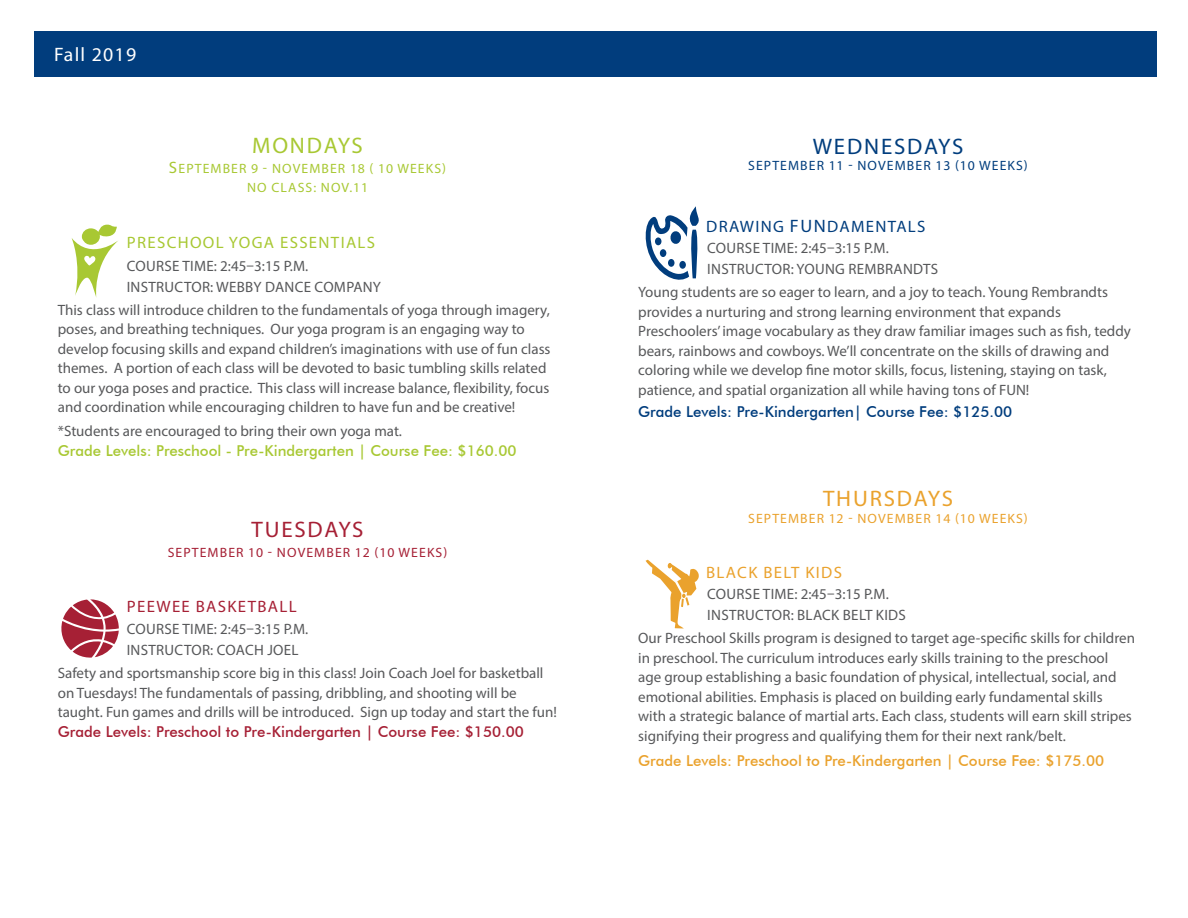
<style>
.page{position:relative;width:1188px;height:918px;background:#fff}
.page>*{position:absolute;margin:0;border:0;box-sizing:border-box;transform-origin:0 0}
.Grade_Level{font:22.5px "Myriad Pro";letter-spacing:.08em;color:#013d7d}
.Grade_Level-2{font:22.5px "Myriad Pro";letter-spacing:.08em;color:#eaa22d}
.P1{font:22.5px "Myriad Pro";letter-spacing:.08em;color:#a62035}
.Course_Name{font:22.5px "Myriad Pro";letter-spacing:.075em;color:#a8c833}
.t1{font:19.5px "Myriad Pro";letter-spacing:.06em;color:#fff}
.Course_Name-2{font:16.5px "Myriad Pro";letter-spacing:.08em;color:#a8c833}
.Grade_Level-3{font:16.5px "Myriad Pro";letter-spacing:.08em;color:#013d7d}
.Course_Name-3{font:16.5px "Myriad Pro";letter-spacing:.08em;color:#a62035}
.Grade_Level-4{font:16.5px "Myriad Pro";letter-spacing:.08em;color:#eaa22d}
.P1-2{font:15px/19.5px "Myriad Pro";color:#57585a}
.Dates{font:15px "Myriad Pro";letter-spacing:.02em;color:#57585a}
.P1-3{font:500 15px/19.8px "Futura BT";color:#a8c833}
.P1-4{font:500 15px "Futura BT";color:#eaa22d}
.Grade_Level-5{font:500 15px "Futura BT";color:#013d7d}
.Course_Name-4{font:13.5px/19.8px "Myriad Pro";letter-spacing:.08em;color:#a8c833;text-align:center}
.P1-5{font:13.5px "Myriad Pro";letter-spacing:.08em;color:#a62035}
.Grade_Level-6{font:13.5px "Myriad Pro";letter-spacing:.08em;color:#013d7d}
.Grade_Level-7{font:13.5px "Myriad Pro";letter-spacing:.08em;color:#eaa22d}
.s1{font-size:16.5px}
.s2{font-family:"Myriad Pro";font-weight:400;color:#57585a}
.s3{font-family:"Futura BT";font-weight:500;color:#a62035}
.s4{font-size:18px}
</style>
<div class="page">
<div style="left:35px;top:31px;width:1122px;height:46px;background:#013d7d"></div>
<svg style="left:61px;top:599px;width:58px;height:59px"></svg>
<svg style="left:646px;top:560px;width:53px;height:69px"></svg>
<svg style="left:72px;top:225px;width:46px;height:73px"></svg>
<svg style="left:645px;top:206px;width:54px;height:74px"></svg>
<div style="left:655px;top:237px;width:6px;height:8px;background:#013d7d;border-radius:50%"></div>
<div style="left:660px;top:249px;width:6px;height:8px;background:#013d7d;border-radius:50%"></div>
<div style="left:668px;top:259px;width:7px;height:8px;background:#013d7d;border-radius:50%"></div>
<div style="left:679px;top:261px;width:7px;height:8px;background:#013d7d;border-radius:50%"></div>
<p class="t1" style="left:54px;top:42px;width:84px">Fall 2019</p>
<p class="Course_Name" style="left:252px;top:131px;width:112px">MONDAYS</p>
<p class="Course_Name-4" style="left:169px;top:158px;width:279px"><span class="s1">S</span>EPTEMBER 9 - NOVEMBER 18 ( 10 WEEKS)<br>NO CLASS: NOV.11</p>
<p class="Course_Name-2" style="left:127px;top:233px;width:250px">PRESCHOOL YOGA ESSENTIALS</p>
<p class="Dates" style="left:127px;top:256px;width:183px">COURSE TIME: 2:45–3:15 P.M.</p>
<p class="Dates" style="left:127px;top:277px;width:256px">INSTRUCTOR: WEBBY DANCE COMPANY</p>
<p class="P1-2" style="left:58px;top:300px;width:494px">This class will introduce children to the fundamentals of yoga through imagery, poses, and breathing techniques. Our yoga program is an engaging way to develop focusing skills and expand children’s imaginations with use of fun class themes. A portion of each class will be devoted to basic tumbling skills related to our yoga poses and practice. This class will increase balance, flexibility, focus and coordination while encouraging children to have fun and be creative!</p>
<p class="P1-3" style="left:58px;top:420px;width:460px"><span class="s2">*Students are encouraged to bring their own yoga mat.<br></span>Grade Levels: Preschool - Pre-Kindergarten | Course Fee: $160.00</p>
<p class="P1" style="left:251px;top:516px;width:114px">TUESDAYS</p>
<p class="P1-5" style="left:168px;top:544px;width:281px">SEPTEMBER 10 - NOVEMBER 12 (10 WEEKS)</p>
<p class="Course_Name-3" style="left:127px;top:596px;width:171px">PEEWEE BASKETBALL</p>
<p class="Dates" style="left:127px;top:620px;width:183px">COURSE TIME: 2:45–3:15 P.M.</p>
<p class="Dates" style="left:127px;top:641px;width:173px">INSTRUCTOR: COACH JOEL</p>
<p class="P1-2" style="left:58px;top:663px;width:501px">Safety and sportsmanship score big in this class! Join Coach Joel for basketball on Tuesdays! The fundamentals of passing, dribbling, and shooting will be taught. Fun games and drills will be introduced. Sign up today and start the fun!<br><span class="s3">Grade Levels: Preschool to Pre-Kindergarten | Course Fee: $150.00</span></p>
<p class="Grade_Level" style="left:813px;top:133px;width:152px">WEDNESDAYS</p>
<p class="Grade_Level-6" style="left:748px;top:157px;width:281px">SEPTEMBER 11 - NOVEMBER 13 (10 WEEKS)</p>
<p class="Grade_Level-3" style="left:706px;top:216px;width:221px">DRAWING <span class="s4">FUN</span>DAMENTALS</p>
<p class="Dates" style="left:707px;top:239px;width:183px">COURSE TIME: 2:45–3:15 P.M.</p>
<p class="Dates" style="left:707px;top:260px;width:233px">INSTRUCTOR: YOUNG REMBRANDTS</p>
<p class="P1-2" style="left:638px;top:282px;width:494px">Young students are so eager to learn, and a joy to teach. Young Rembrandts provides a nurturing and strong learning environment that expands Preschoolers’ image vocabulary as they draw familiar images such as fish, teddy bears, rainbows and cowboys. We’ll concentrate on the skills of drawing and coloring while we develop fine motor skills, focus, listening, staying on task, patience, and spatial organization all while having tons of FUN!</p>
<p class="Grade_Level-5" style="left:638px;top:402px;width:375px">Grade Levels: Pre-Kindergarten| Course Fee: $125.00</p>
<p class="Grade_Level-2" style="left:823px;top:485px;width:131px">THURSDAYS</p>
<p class="Grade_Level-7" style="left:748px;top:510px;width:281px">SEPTEMBER 12 - NOVEMBER 14 (10 WEEKS)</p>
<p class="Grade_Level-4" style="left:706px;top:562px;width:137px">BLACK BELT KIDS</p>
<p class="Dates" style="left:707px;top:585px;width:183px">COURSE TIME: 2:45–3:15 P.M.</p>
<p class="Dates" style="left:707px;top:606px;width:200px">INSTRUCTOR: BLACK BELT KIDS</p>
<p class="P1-2" style="left:638px;top:628px;width:498px">Our Preschool Skills program is designed to target age-specific skills for children in preschool. The curriculum introduces early skills training to the preschool age group establishing a basic foundation of physical, intellectual, social, and emotional abilities. Emphasis is placed on building early fundamental skills<br>with a strategic balance of martial arts. Each class, students will earn skill stripes signifying their progress and qualifying them for their next rank/belt.</p>
<p class="P1-4" style="left:638px;top:751px;width:468px">Grade Levels: Preschool to Pre-Kindergarten | Course Fee: $175.00</p>
</div>
